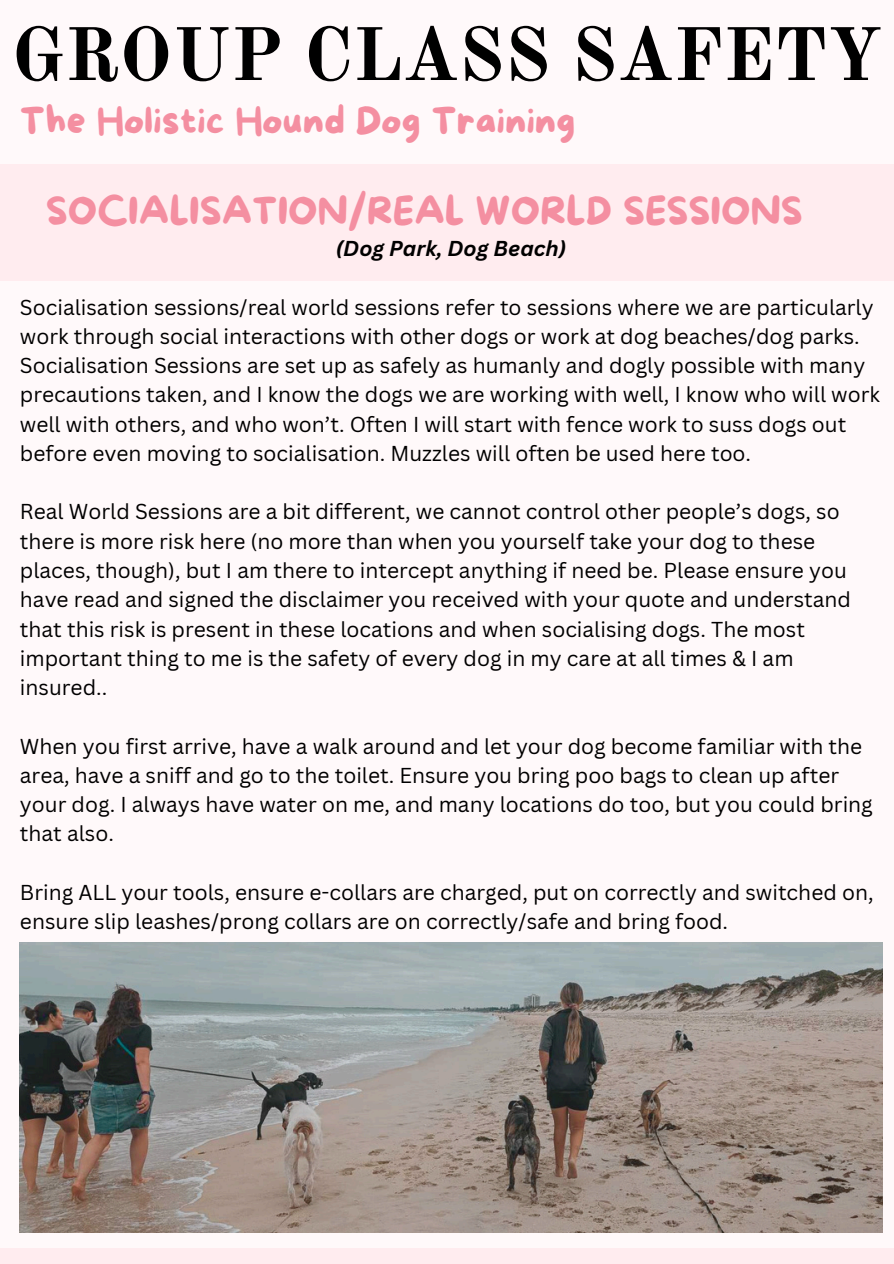
<style>
.page{position:relative;width:894px;height:1264px;background:#fff}
.page>*{position:absolute;margin:0;border:0;box-sizing:border-box;transform-origin:0 0}
.t1{font:700 74.25px "Old Standard";color:#000}
.t2{font:37.95px "More Sugar";color:#f48fa1}
.t3{font:21px/29.2px "Canva Sans";color:#000}
.t4{font:italic 700 21px "Canva Sans";color:#000}
</style>
<div class="page">
<div style="left:0;top:0;width:893px;height:1263px;background:#ffecef"></div>
<div style="left:0;top:0;width:893px;height:163px;background:#fff"></div>
<div style="left:0;top:282px;width:893px;height:965px;background:#fff"></div>
<img style="left:20px;top:942px;width:862px;height:290px">
<p class="t1" style="left:11px;top:9px;width:872px">GROUP CLASS SAFETY</p>
<p class="t2" style="left:20px;top:100px;width:556px">The Holistic Hound Dog Training</p>
<p class="t2" style="left:46px;top:190px;width:758px">SOCIALISATION/REAL WORLD SESSIONS</p>
<h1 class="t4" style="left:336px;top:234px;width:232px">(Dog Park, Dog Beach)</h1>
<h3 class="t3" style="left:20px;top:292px;width:855px">Socialisation sessions/real world sessions refer to sessions where we are particularly work through social interactions with other dogs or work at dog beaches/dog parks.</h3>
<h2 class="t3" style="left:20px;top:350px;width:861px">Socialisation Sessions are set up as safely as humanly and dogly possible with many precautions taken, and I know the dogs we are working with well, I know who will work well with others, and who won’t. Often I will start with fence work to suss dogs out</h2>
<h4 class="t3" style="left:20px;top:438px;width:732px">before even moving to socialisation. Muzzles will often be used here too.</h4>
<p class="t3" style="left:20px;top:496px;width:832px">Real World Sessions are a bit different, we cannot control other people’s dogs, so there is more risk here (no more than when you yourself take your dog to these places, though), but I am there to intercept anything if need be. Please ensure you have read and signed the disclaimer you received with your quote and understand that this risk is present in these locations and when socialising dogs. The most important thing to me is the safety of every dog in my care at all times &amp; I am insured..</p>
<p class="t3" style="left:20px;top:730px;width:854px">When you first arrive, have a walk around and let your dog become familiar with the area, have a sniff and go to the toilet. Ensure you bring poo bags to clean up after your dog. I always have water on me, and many locations do too, but you could bring that also.</p>
<p class="t3" style="left:20px;top:877px;width:854px">Bring ALL your tools, ensure e-collars are charged, put on correctly and switched on, ensure slip leashes/prong collars are on correctly/safe and bring food.</p>
</div>
